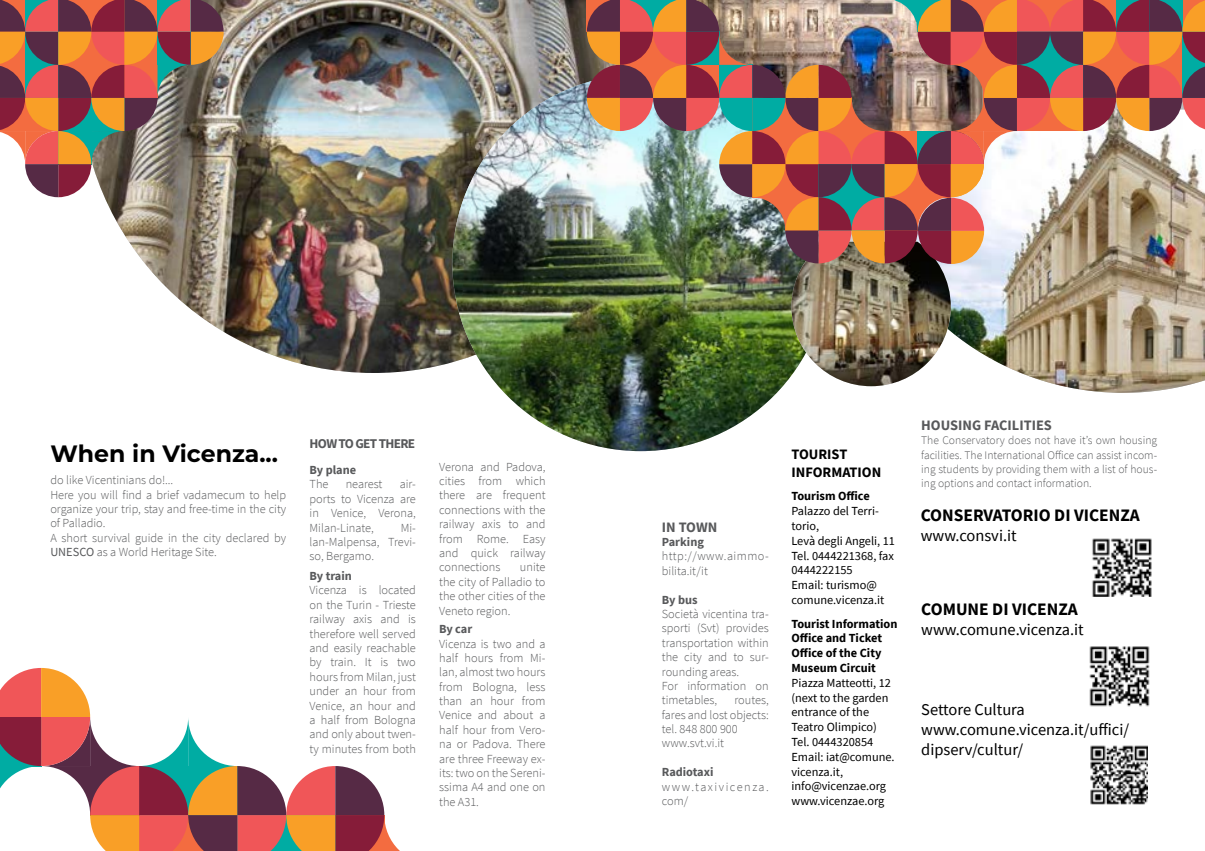
<style>
.page{position:relative;width:1205px;height:851px;background:#fff}
.page>*{position:absolute;margin:0;border:0;box-sizing:border-box;transform-origin:0 0}
.t1{font:700 23.62px "Montserrat";color:#000}
.t2{font:700 17.5px "Source Sans Pro";color:#000}
.t3{font:16.38px/19.8px "Source Sans Pro";color:#000}
.t4{font:700 14.38px "Source Sans Pro";color:#58595b}
.t5{font:700 14.38px/17.2px "Source Sans Pro";color:#000}
.t6{font:700 13.38px "Source Sans Pro";letter-spacing:-.05em;color:#58595b}
.t7{font:300 12.38px/14.4px "Source Sans Pro";color:#58595b;text-align:justify}
.t8{font:12.38px/14.8px "Source Sans Pro";color:#000}
.t9{font:700 12.38px/14.8px "Source Sans Pro";color:#000}
.t10{font:700 12.38px "Source Sans Pro";color:#58595b}
.t11{font:300 12.38px/14.4px "Source Sans Pro";letter-spacing:.03em;color:#58595b}
.t12{font:300 12.38px/14.4px "Source Sans Pro";letter-spacing:.12em;color:#58595b}
.t13{font:300 11.62px/14.4px "Source Sans Pro";color:#58595b;text-align:justify}
.s1{font-weight:400}
</style>
<div class="page">
<img style="left:104px;top:0;width:483px;height:373px">
<img style="left:866px;top:264px;width:339px;height:129px">
<img style="left:452px;top:75px;width:377px;height:376px;border-radius:188px">
<img style="left:791px;top:264px;width:160px;height:122px">
<svg style="left:0;top:668px;width:399px;height:182px"></svg>
<svg style="left:0;top:0;width:224px;height:197px;background:#9f6b5c"></svg>
<img style="left:587px;top:0;width:618px;height:264px">
<img style="left:1089px;top:646px;width:61px;height:60px">
<img style="left:1092px;top:538px;width:60px;height:58px">
<img style="left:1091px;top:745px;width:56px;height:60px">
<h1 class="t1" style="left:50px;top:437px;width:229px">When in Vicenza...</h1>
<p class="t7" style="left:50px;top:473px;width:237px;text-align:left">do like Vicentinians do!...<br>Here you will find a brief vadamecum to help organize your trip, stay and free-time in the city of Palladio.<br>A short survival guide in the city declared by <span class="s1">UNESCO</span> as a World Heritage Site.</p>
<p class="t6" style="left:310px;top:434px;width:107px">HOW TO GET THERE</p>
<p class="t10" style="left:310px;top:461px;width:48px">By plane</p>
<p class="t7" style="left:310px;top:477px;width:20px">The</p>
<p class="t7" style="left:346px;top:477px;width:38px">nearest</p>
<p class="t7" style="left:310px;top:477px;width:108px;text-indent:90px">air&shy;ports to Vicenza are in Venice, Verona, Milan-Linate,</p>
<p class="t7" style="left:310px;top:520px;width:108px;text-indent:91px">Mi&shy;lan-Malpensa, Trevi&shy;so, Bergamo.</p>
<p class="t10" style="left:310px;top:567px;width:44px">By train</p>
<p class="t7" style="left:310px;top:583px;width:108px">Vicenza is located on the Turin - Trieste railway axis and is therefore well served and easily reachable by train. It is two hours from Milan, just under an hour from Venice, an hour and a half from Bologna and only about twen&shy;ty minutes from both</p>
<p class="t7" style="left:439px;top:459px;width:108px">Verona and Padova, cities from which there are frequent connections with the railway axis to and from Rome. Easy and quick railway connections</p>
<p class="t7" style="left:439px;top:560px;width:108px;text-indent:81px">unite the city of Palladio to the other cities of the Veneto region.</p>
<p class="t10" style="left:439px;top:620px;width:35px">By car</p>
<p class="t7" style="left:439px;top:636px;width:108px">Vicenza is two and a half hours from Mi&shy;lan, almost two hours from Bologna, less than an hour from Venice and about a half hour from Vero&shy;na or Padova. There are three Freeway ex&shy;its: two on the Sereni&shy;ssima A4 and one on the A31.</p>
<p class="t4" style="left:662px;top:517px;width:57px">IN TOWN</p>
<p class="t10" style="left:662px;top:533px;width:44px">Parking</p>
<p class="t11" style="left:662px;top:549px;width:108px">http://www.aimmo&shy;bilita.it/it</p>
<p class="t10" style="left:662px;top:591px;width:37px">By bus</p>
<p class="t7" style="left:662px;top:606px;width:108px;text-align:left">Società vicentina tra&shy;sporti (Svt) provides transportation within the city and to sur&shy;rounding areas.<br>For information on timetables,</p>
<p class="t7" style="left:662px;top:693px;width:108px;text-align:left;text-indent:73px">routes, fares and lost objects: tel. 848 800 900 www.svt.vi.it</p>
<p class="t10" style="left:662px;top:763px;width:53px">Radiotaxi</p>
<p class="t12" style="left:662px;top:779px;width:108px">www.taxivicenza. com/</p>
<p class="t5" style="left:791px;top:446px;width:91px">TOURIST<br>INFORMATION</p>
<p class="t9" style="left:791px;top:488px;width:80px">Tourism Office</p>
<p class="t8" style="left:791px;top:503px;width:105px">Palazzo del Terri&shy;torio,<br>Levà degli Angeli, 11<br>Tel. 0444221368, fax<br>0444222155<br>Email: turismo@ comune.vicenza.it</p>
<p class="t9" style="left:791px;top:616px;width:107px">Tourist Information<br>Office and Ticket<br>Office of the City<br>Museum Circuit</p>
<p class="t8" style="left:791px;top:675px;width:105px">Piazza Matteotti, 12 (next to the garden entrance of the<br>Teatro Olimpico)<br>Tel. 0444320854<br>Email: iat@comune. vicenza.it, info@vicenzae.org www.vicenzae.org</p>
<p class="t4" style="left:921px;top:415px;width:132px">HOUSING FACILITIES</p>
<p class="t13" style="left:921px;top:433px;width:237px">The Conservatory does not have it’s own housing facilities. The International Office can assist incom&shy;ing students by providing them with a list of hous&shy;ing options and contact information.</p>
<h2 class="t2" style="left:921px;top:503px;width:221px">CONSERVATORIO DI VICENZA</h2>
<h3 class="t3" style="left:921px;top:525px;width:97px">www.consvi.it</h3>
<h2 class="t2" style="left:921px;top:597px;width:158px">COMUNE DI VICENZA</h2>
<h3 class="t3" style="left:921px;top:619px;width:164px">www.comune.vicenza.it</h3>
<h3 class="t3" style="left:921px;top:699px;width:209px">Settore Cultura www.comune.vicenza.it/uffici/ dipserv/cultur/</h3>
</div>
